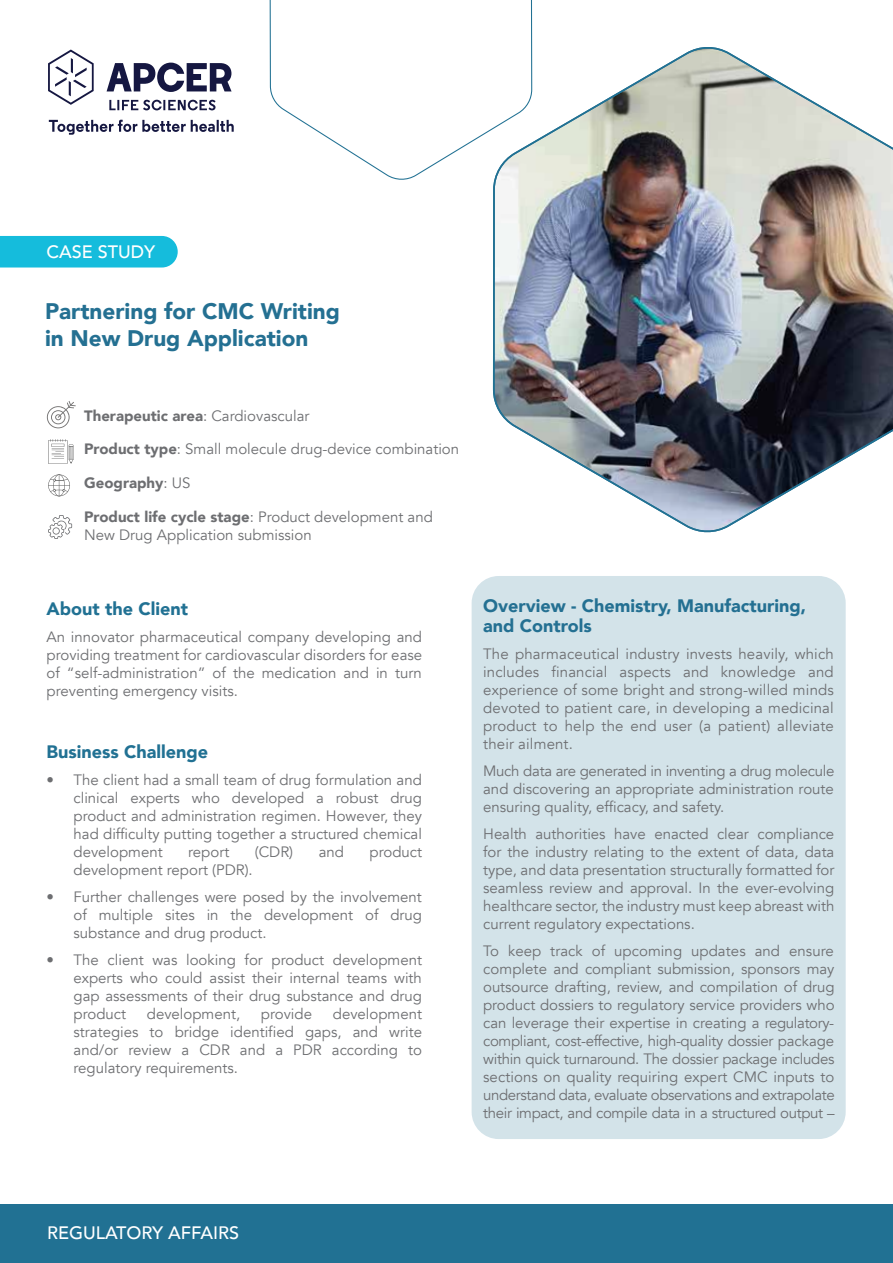
<style>
.page{position:relative;width:893px;height:1263px;background:#fff}
.page>*{position:absolute;margin:0;border:0;box-sizing:border-box;transform-origin:0 0}
.t1{font:900 22.5px/27px "Avenir";color:#247092}
.t2{font:900 18px/19.5px "Avenir";color:#247092}
.t3{font:900 18px "Avenir";color:#217193}
.t4{font:500 18px "Avenir";letter-spacing:-.005em;color:#fff}
.t5{font:15px/18px "Avenir";color:#6d6e71;text-align:justify}
.t6{font:900 15px "Avenir";color:#6d6e71}
.s1{font-weight:400}
.s2{font-weight:900}
</style>
<div class="page">
<div style="left:472px;top:576px;width:374px;height:563px;background:#d3e3e9;border-radius:27px"></div>
<svg style="left:48px;top:50px;width:46px;height:55px"></svg>
<svg style="left:107px;top:63px;width:125px;height:29px"></svg>
<svg style="left:109px;top:100px;width:107px;height:10px"></svg>
<svg style="left:49px;top:120px;width:185px;height:15px"></svg>
<svg style="left:269px;top:0;width:223px;height:913px"></svg>
<div style="left:0;top:236px;width:178px;height:31px;background:#15bcdc"></div>
<div style="left:0;top:1204px;width:893px;height:59px;background:#217193"></div>
<img style="left:492px;top:0;width:401px;height:1139px">
<svg style="left:47px;top:401px;width:29px;height:27px"></svg>
<svg style="left:48px;top:474px;width:22px;height:22px"></svg>
<svg style="left:48px;top:439px;width:25px;height:25px"></svg>
<svg style="left:48px;top:515px;width:24px;height:24px"></svg>
<p class="t4" style="left:47px;top:236px;width:110px">CASE STUDY</p>
<h1 class="t1" style="left:45px;top:297px;width:296px">Partnering for CMC Writing in New Drug Application</h1>
<p class="t6" style="left:84px;top:402px;width:227px">Therapeutic area<span class="s1">: Cardiovascular</span></p>
<p class="t5" style="left:84px;top:441px;width:377px"><span class="s2">Product type</span>: Small molecule drug-device combination</p>
<p class="t6" style="left:84px;top:470px;width:108px">Geography<span class="s1">: US</span></p>
<p class="t5" style="left:84px;top:508px;width:350px"><span class="s2">Product life cycle stage</span>: Product development and<br>New Drug Application submission</p>
<p class="t3" style="left:47px;top:594px;width:143px">About the Client</p>
<p class="t5" style="left:47px;top:628px;width:377px">An innovator pharmaceutical company developing and providing treatment for cardiovascular disorders for ease of “self-administration” of the medication and in turn preventing emergency visits.</p>
<p class="t3" style="left:47px;top:736px;width:163px">Business Challenge</p>
<p class="t5" style="left:74px;top:771px;width:350px;text-indent:-27px">• The client had a small team of drug formulation and clinical experts who developed a robust drug product and administration regimen. However, they had difficulty putting together a structured chemical development</p>
<p class="t5" style="left:188px;top:843px;width:43px">report</p>
<p class="t5" style="left:255px;top:843px;width:40px">(CDR)</p>
<p class="t5" style="left:319px;top:843px;width:27px">and</p>
<p class="t5" style="left:370px;top:843px;width:54px">product</p>
<p class="t5" style="left:74px;top:861px;width:181px">development report (PDR).</p>
<p class="t5" style="left:74px;top:888px;width:350px;text-indent:-27px">• Further challenges were posed by the involvement of multiple sites in the development of drug substance and drug product.</p>
<p class="t5" style="left:74px;top:951px;width:350px;text-indent:-27px">• The client was looking for product development experts who could assist their internal teams with gap assessments of their drug substance and drug product</p>
<p class="t5" style="left:74px;top:1005px;width:350px;text-indent:259px">development strategies to bridge identified gaps, and write and/or review a CDR and a PDR according to regulatory requirements.</p>
<p class="t5" style="left:147px;top:1005px;width:95px">development,</p>
<p class="t5" style="left:261px;top:1005px;width:53px">provide</p>
<p class="t2" style="left:483px;top:595px;width:324px">Overview - Chemistry, Manufacturing, and Controls</p>
<p class="t5" style="left:483px;top:645px;width:352px">The pharmaceutical industry invests heavily, which includes financial aspects and knowledge and experience of some bright and strong-willed minds devoted to patient care, in developing a medicinal product to help the end user (a patient) alleviate their ailment.</p>
<p class="t5" style="left:483px;top:762px;width:353px">Much data are generated in inventing a drug molecule and discovering an appropriate administration route ensuring quality, efficacy, and safety.</p>
<p class="t5" style="left:483px;top:825px;width:353px">Health authorities have enacted clear compliance for the industry relating to the extent of data, data type, and data presentation structurally formatted for seamless review and approval. In the ever-evolving healthcare sector, the industry must keep abreast with current regulatory expectations.</p>
<p class="t5" style="left:483px;top:942px;width:353px">To keep track of upcoming updates and ensure complete and compliant submission, sponsors may outsource drafting, review, and compilation of drug product dossiers to regulatory service providers who can leverage their expertise in creating a regulatory&shy;compliant, cost-effective, high-quality dossier package within quick turnaround. The dossier package includes sections on quality requiring expert CMC inputs to understand data, evaluate observations and extrapolate their impact, and compile data in a structured output –</p>
<p class="t4" style="left:47px;top:1217px;width:194px">REGULATORY AFFAIRS</p>
</div>
